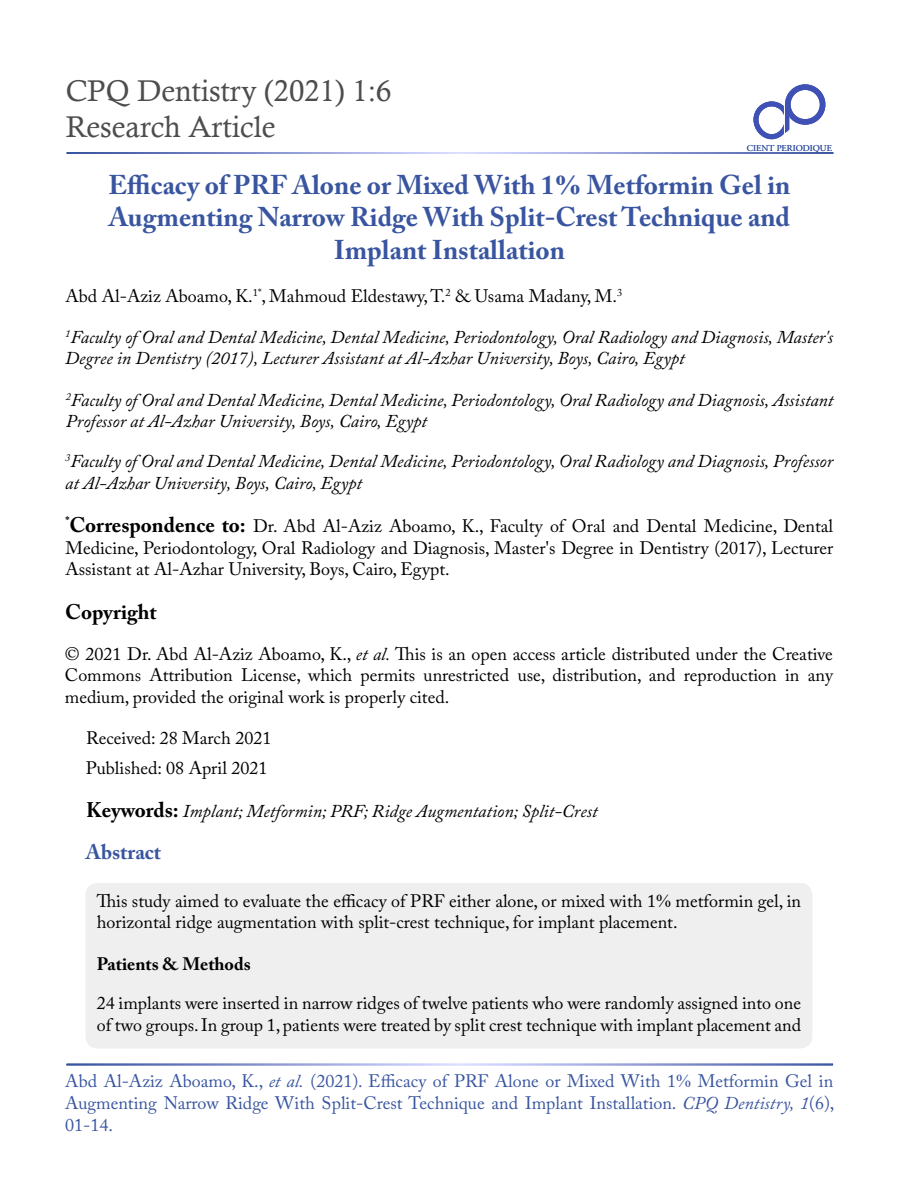
<style>
.page{position:relative;width:900px;height:1200px;background:#fff}
.page>*{position:absolute;margin:0;border:0;box-sizing:border-box;transform-origin:0 0}
.t1{font:30px/36px "Calisto";color:#4d4d4f}
.t2{font:700 27px/32.4px "Adobe Caslon Pro";color:#3955a0;text-align:center}
.t3{font:700 21px "Adobe Caslon Pro";color:#000}
.t4{font:700 21px "Adobe Caslon Pro";color:#3955a0}
.t5{font:18px/21.6px "Adobe Caslon Pro";color:#000;text-align:justify}
.t6{font:italic 18px/21.6px "Adobe Caslon Pro";color:#000}
.t7{font:18px/21.6px "Adobe Caslon Pro";color:#3955a0;text-align:justify}
.t8{font:700 18px "Adobe Caslon Pro";color:#000}
.t9{font:9px "Adobe Garamond Pro";color:#3955a0}
.s1{font-family:"Times New Roman"}
.s2{font-weight:700;font-size:21px}
.s3{font-style:italic}
.s4{font-weight:700;font-style:normal;font-size:21px}
</style>
<div class="page">
<div style="left:86px;top:883px;width:726px;height:165px;background:#efeff0;border-radius:12px"></div>
<div style="left:753px;top:101px;width:37px;height:38px;border:5px solid #3f51b5;border-radius:50%"></div>
<svg style="left:784px;top:106px;width:6px;height:23px"></svg>
<hr style="left:785px;top:105px;width:4px;height:29px;background:#3f51b5">
<svg style="left:783px;top:129px;width:7px;height:6px"></svg>
<div style="left:785px;top:84px;width:40px;height:41px;border:6px solid #3f51b5;border-radius:50%"></div>
<h1 class="t1" style="left:66px;top:72px;width:327px">CPQ Dentistry (2021) 1:6<br>Research Article</h1>
<h2 class="t2" style="left:108px;top:169px;width:683px">Efficacy of PRF Alone or Mixed With 1<span class="s1">%</span> Metformin Gel in<br>Augmenting Narrow Ridge With Split-Crest Technique and<br>Implant Installation</h2>
<p class="t5" style="left:65px;top:285px;width:558px">Abd Al-Aziz Aboamo, K.<sup>1*</sup>, Mahmoud Eldestawy, T.<sup>2</sup> &amp; Usama Madany, M.<sup>3</sup></p>
<p class="t9" style="left:747px;top:142px;width:86px">CIENT PERIODIQUE</p>
<p class="t6" style="left:65px;top:326px;width:769px"><sup>1</sup>Faculty of Oral and Dental Medicine, Dental Medicine, Periodontology, Oral Radiology and Diagnosis, Master's<br>Degree in Dentistry (2017), Lecturer Assistant at Al-Azhar University, Boys, Cairo, Egypt</p>
<p class="t6" style="left:66px;top:389px;width:769px"><sup>2</sup>Faculty of Oral and Dental Medicine, Dental Medicine, Periodontology, Oral Radiology and Diagnosis, Assistant<br>Professor at Al-Azhar University, Boys, Cairo, Egypt</p>
<p class="t6" style="left:65px;top:450px;width:769px"><sup>3</sup>Faculty of Oral and Dental Medicine, Dental Medicine, Periodontology, Oral Radiology and Diagnosis, Professor at Al-Azhar University, Boys, Cairo, Egypt</p>
<p class="t5" style="left:65px;top:515px;width:769px"><sup>*</sup><span class="s2">Correspondence to:</span> Dr. Abd Al-Aziz Aboamo, K., Faculty of Oral and Dental Medicine, Dental Medicine, Periodontology, Oral Radiology and Diagnosis, Master's Degree in Dentistry (2017), Lecturer Assistant at Al-Azhar University, Boys, Cairo, Egypt.</p>
<p class="t3" style="left:65px;top:600px;width:93px">Copyright</p>
<p class="t5" style="left:65px;top:643px;width:769px">© 2021 Dr. Abd Al-Aziz Aboamo, K., <span class="s3">et al.</span> This is an open access article distributed under the Creative Commons Attribution License, which permits unrestricted use, distribution, and reproduction in any medium, provided the original work is properly cited.</p>
<p class="t5" style="left:86px;top:727px;width:187px">Received: 28 March 2021</p>
<p class="t5" style="left:86px;top:757px;width:183px">Published: 08 April 2021</p>
<p class="t6" style="left:86px;top:800px;width:513px"><span class="s4">Keywords:</span> Implant; Metformin; PRF; Ridge Augmentation; Split-Crest</p>
<p class="t4" style="left:86px;top:840px;width:77px">Abstract</p>
<p class="t5" style="left:97px;top:890px;width:706px">This study aimed to evaluate the efficacy of PRF either alone, or mixed with 1<span class="s1">%</span> metformin gel, in horizontal ridge augmentation with split-crest technique, for implant placement.</p>
<p class="t8" style="left:97px;top:953px;width:156px">Patients &amp; Methods</p>
<p class="t5" style="left:97px;top:992px;width:706px">24 implants were inserted in narrow ridges of twelve patients who were randomly assigned into one of two groups. In group 1, patients were treated by split crest technique with implant placement and</p>
<p class="t7" style="left:65px;top:1070px;width:771px">Abd Al-Aziz Aboamo, K., <span class="s3">et al.</span> (2021). Efficacy of PRF Alone or Mixed With 1<span class="s1">%</span> Metformin Gel in Augmenting Narrow Ridge With Split-Crest Technique and Implant Installation. <span class="s3">CPQ Dentistry, 1</span>(6), 01-14.</p>
</div>
